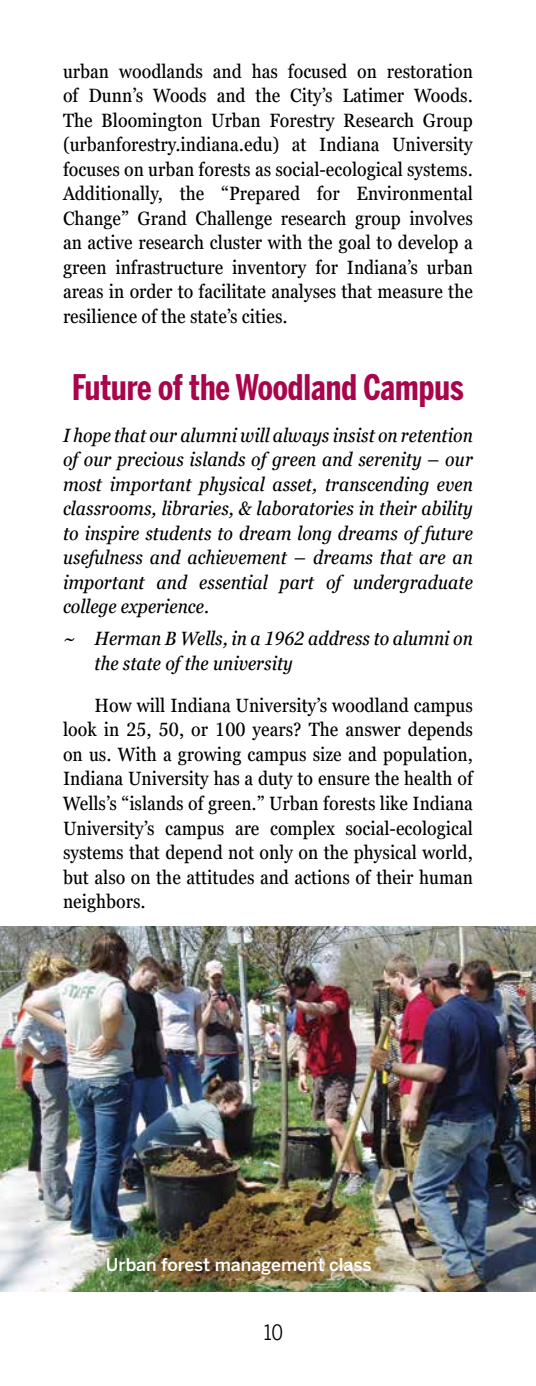
<style>
.page{position:relative;width:536px;height:1386px;background:#fff}
.page>*{position:absolute;margin:0;border:0;box-sizing:border-box;transform-origin:0 0}
.t1{font:700 35px "Benton Sans Comp";color:#a9054c}
.t2{font:21px "Benton Sans Cond";color:#000101}
.t3{font:condensed 19.25px/24.5px "Georgia Pro";color:#000;text-align:justify}
.t4{font:italic condensed 19.25px/24.5px "Georgia Pro";color:#000;text-align:justify}
.t5{font:500 17.5px "Benton Sans";color:#fff}
.s1{font-style:normal}
</style>
<div class="page">
<img style="left:0;top:926px;width:536px;height:366px">
<p class="t3" style="left:63px;top:59px;width:411px">urban woodlands and has focused on restoration of Dunn’s Woods and the City’s Latimer Woods.<br>The Bloomington Urban Forestry Research Group (urbanforestry.indiana.edu) at Indiana University focuses on urban forests as social-ecological systems.<br>Additionally, the “Prepared for Environmental Change” Grand Challenge research group involves an active research cluster with the goal to develop a green infrastructure inventory for Indiana’s urban areas in order to facilitate analyses that measure the resilience of the state’s cities.</p>
<h1 class="t1" style="left:72px;top:365px;width:393px">Future of the Woodland Campus</h1>
<p class="t4" style="left:63px;top:423px;width:411px">I hope that our alumni will always insist on retention of our precious islands of green and serenity <span class="s1">–</span> our most important physical asset, transcending even classrooms, libraries, &amp; laboratories in their ability to inspire students to dream long dreams of future usefulness and achievement <span class="s1">–</span> dreams that are an important and essential part of undergraduate college experience.</p>
<p class="t4" style="left:94px;top:627px;width:380px;text-indent:-31px">~ Herman B Wells, in a 1962 address to alumni on the state of the university</p>
<p class="t3" style="left:63px;top:694px;width:411px;text-indent:31px">How will Indiana University’s woodland campus look in 25, 50, or 100 years? The answer depends on us. With a growing campus size and population, Indiana University has a duty to ensure the health of Wells’s “islands of green.” Urban forests like Indiana University’s campus are complex social-ecological systems that depend not only on the physical world, but also on the attitudes and actions of their human neighbors.</p>
<p class="t5" style="left:106px;top:1254px;width:267px">Urban forest management class</p>
<p class="t2" style="left:263px;top:1319px;width:21px">10</p>
</div>
